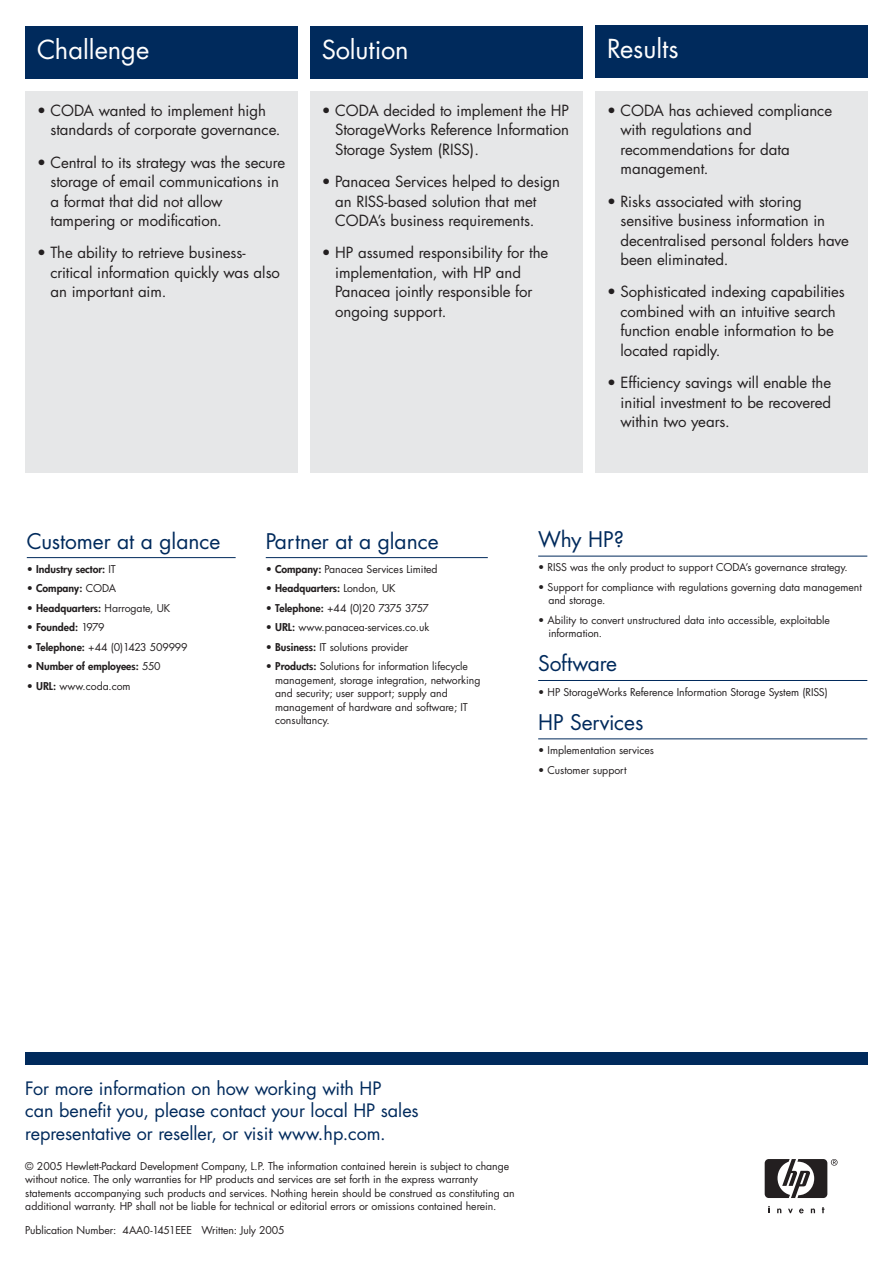
<style>
.page{position:relative;width:893px;height:1263px;background:#fff}
.page>*{position:absolute;margin:0;border:0;box-sizing:border-box;transform-origin:0 0}
.t1{font:25.5px "Futura";color:#fff}
.t2{font:21px "Futura";color:#002a5c}
.t3{font:18px/22.5px "Futura";letter-spacing:-.005em;color:#002a5c}
.t4{font:15px/19.5px "Futura";color:#231f20}
.t5{font:10.5px/13.5px "Futura";letter-spacing:-.005em;color:#231f20}
.t6{font:800 10.5px "Futura";color:#231f20}
.t7{font:10.5px "Futura";letter-spacing:-.025em;color:#231f20}
.t8{font:10.5px "Futura";letter-spacing:-.07em;color:#231f20}
.s1{font-weight:400}
.s2{font-weight:800}
</style>
<div class="page">
<div style="left:25px;top:26px;width:272px;height:52px;background:#002a5c"></div>
<div style="left:25px;top:91px;width:272px;height:382px;background:#e6e7e8"></div>
<div style="left:595px;top:26px;width:272px;height:52px;background:#002a5c"></div>
<div style="left:310px;top:26px;width:272px;height:52px;background:#002a5c"></div>
<div style="left:310px;top:91px;width:272px;height:382px;background:#e6e7e8"></div>
<div style="left:595px;top:91px;width:272px;height:382px;background:#e6e7e8"></div>
<div style="left:25px;top:1053px;width:842px;height:12px;background:#002a5c"></div>
<svg style="left:788px;top:1209px;width:5px;height:4px"></svg>
<svg style="left:777px;top:1208px;width:4px;height:5px"></svg>
<svg style="left:811px;top:1208px;width:4px;height:5px"></svg>
<svg style="left:768px;top:1206px;width:2px;height:7px"></svg>
<svg style="left:822px;top:1207px;width:2px;height:6px"></svg>
<svg style="left:799px;top:1209px;width:5px;height:4px"></svg>
<svg style="left:765px;top:1159px;width:72px;height:39px"></svg>
<hr style="left:27px;top:557px;width:209px;height:1px;background:#002a5c">
<hr style="left:266px;top:557px;width:222px;height:1px;background:#002a5c">
<hr style="left:538px;top:556px;width:329px;height:1px;background:#002a5c">
<hr style="left:538px;top:680px;width:329px;height:1px;background:#002a5c">
<hr style="left:538px;top:739px;width:329px;height:1px;background:#002a5c">
<h1 class="t1" style="left:37px;top:38px;width:114px">Challenge</h1>
<h3 class="t4" style="left:50px;top:102px;width:232px;text-indent:-13px">• CODA wanted to implement high standards of corporate governance.</h3>
<h3 class="t4" style="left:50px;top:154px;width:236px;text-indent:-13px">• Central to its strategy was the secure storage of email communications in a format that did not allow tampering or modification.</h3>
<h3 class="t4" style="left:50px;top:245px;width:231px;text-indent:-13px">• The ability to retrieve business&shy;critical information quickly was also an important aim.</h3>
<h1 class="t1" style="left:322px;top:38px;width:88px">Solution</h1>
<h1 class="t1" style="left:607px;top:37px;width:73px">Results</h1>
<h3 class="t4" style="left:335px;top:102px;width:235px;text-align:justify;text-indent:-14px">• CODA decided to implement the HP StorageWorks Reference Information Storage System (RISS).</h3>
<h3 class="t4" style="left:335px;top:173px;width:226px;text-indent:-14px">• Panacea Services helped to design an RISS-based solution that met<br>CODA’s business requirements.</h3>
<h3 class="t4" style="left:335px;top:245px;width:215px;text-indent:-14px">• HP assumed responsibility for the implementation, with HP and<br>Panacea jointly responsible for ongoing support.</h3>
<h3 class="t4" style="left:620px;top:102px;width:213px;text-indent:-14px">• CODA has achieved compliance with regulations and recommendations for data management.</h3>
<h3 class="t4" style="left:620px;top:193px;width:230px;text-indent:-14px">• Risks associated with storing sensitive business information in decentralised personal folders have been eliminated.</h3>
<h3 class="t4" style="left:620px;top:284px;width:226px;text-indent:-14px">• Sophisticated indexing capabilities combined with an intuitive search function enable information to be located rapidly.</h3>
<h3 class="t4" style="left:620px;top:374px;width:212px;text-align:justify;text-indent:-14px">• Efficiency savings will enable the initial investment to be recovered within two years.</h3>
<h2 class="t2" style="left:27px;top:531px;width:195px">Customer at a glance</h2>
<p class="t6" style="left:27px;top:564px;width:90px"><span class="s1">•</span> Industry sector: <span class="s1">IT</span></p>
<p class="t6" style="left:27px;top:583px;width:91px"><span class="s1">•</span> Company: <span class="s1">CODA</span></p>
<p class="t5" style="left:27px;top:602px;width:145px">• <span class="s2">Headquarters:</span> Harrogate, UK</p>
<p class="t6" style="left:27px;top:622px;width:79px"><span class="s1">•</span> Founded: <span class="s1">1979</span></p>
<p class="t7" style="left:27px;top:642px;width:162px">• <span class="s2">Telephone:</span> +44 (0)1423 509999</p>
<p class="t6" style="left:27px;top:661px;width:135px"><span class="s1">•</span> Number of employees: <span class="s1">550</span></p>
<p class="t5" style="left:27px;top:680px;width:105px">• <span class="s2">URL:</span> www.coda.com</p>
<h2 class="t2" style="left:266px;top:531px;width:174px">Partner at a glance</h2>
<p class="t5" style="left:266px;top:563px;width:173px">• <span class="s2">Company:</span> Panacea Services Limited</p>
<p class="t6" style="left:266px;top:583px;width:131px"><span class="s1">•</span> Headquarters: <span class="s1">London, UK</span></p>
<p class="t8" style="left:266px;top:603px;width:165px">• <span class="s2">Telephone:</span> +44 (0)20 7375 3757</p>
<p class="t5" style="left:266px;top:622px;width:165px">• <span class="s2">URL:</span> www.panacea-services.co.uk</p>
<p class="t5" style="left:266px;top:641px;width:144px">• <span class="s2">Business:</span> IT solutions provider</p>
<p class="t5" style="left:275px;top:661px;width:207px;text-indent:-9px">• <span class="s2">Products:</span> Solutions for information lifecycle management, storage integration, networking and security; user support; supply and management of hardware and software; IT consultancy.</p>
<h2 class="t2" style="left:538px;top:530px;width:87px">Why HP?</h2>
<p class="t5" style="left:538px;top:562px;width:311px">• RISS was the only product to support CODA’s governance strategy.</p>
<p class="t5" style="left:548px;top:581px;width:315px;text-indent:-10px">• Support for compliance with regulations governing data management and storage.</p>
<p class="t5" style="left:548px;top:614px;width:283px;text-indent:-10px">• Ability to convert unstructured data into accessible, exploitable information.</p>
<h2 class="t2" style="left:538px;top:654px;width:81px">Software</h2>
<p class="t5" style="left:538px;top:686px;width:291px">• HP StorageWorks Reference Information Storage System (RISS)</p>
<h2 class="t2" style="left:538px;top:712px;width:107px">HP Services</h2>
<p class="t5" style="left:538px;top:744px;width:117px">• Implementation services</p>
<p class="t5" style="left:538px;top:764px;width:90px">• Customer support</p>
<h3 class="t3" style="left:25px;top:1079px;width:395px">For more information on how working with HP<br>can benefit you, please contact your local HP sales representative or reseller, or visit www.hp.com.</h3>
<p class="t5" style="left:25px;top:1160px;width:491px">© 2005 Hewlett-Packard Development Company, L.P. The information contained herein is subject to change without notice. The only warranties for HP products and services are set forth in the express warranty statements accompanying such products and services. Nothing herein should be construed as constituting an additional warranty. HP shall not be liable for technical or editorial errors or omissions contained herein.</p>
<p class="t5" style="left:25px;top:1225px;width:261px">Publication Number: 4AA0-1451EEE Written: July 2005</p>
</div>
